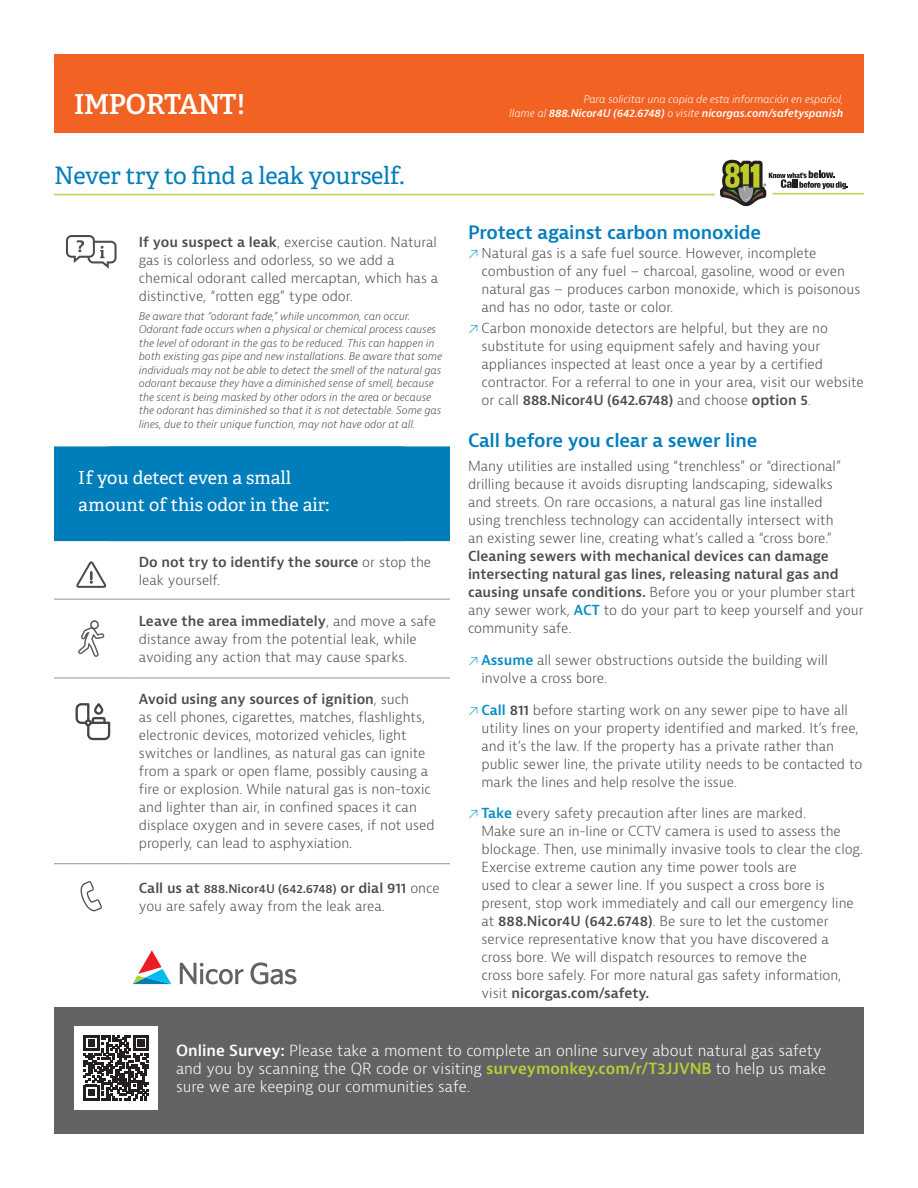
<style>
.page{position:relative;width:918px;height:1188px;background:#fff}
.page>*{position:absolute;margin:0;border:0;box-sizing:border-box;transform-origin:0 0}
._8__SHOUT-OUT{font:600 28.5px "Bitter";letter-spacing:-.025em;color:#fff}
._0__Title{font:24px "Adelle";letter-spacing:-.01em;color:#007dbb}
._1__subhead{font:600 18px "Bernina Sans";letter-spacing:-.01em;color:#007dbb}
.t1{font:18px/27px "Adelle";color:#fff}
._6__footers{font:300 15px/18px "Bernina Sans";color:#fff}
._4__bullets{font:300 13.5px/18px "Bernina Sans";color:#4b4c4d}
._2__body{font:300 13.5px/18px "Bernina Sans";color:#4b4c4d}
._2__body-2{font:600 13.5px/18px "Bernina Sans";color:#4b4c4d}
._2__body-3{font:600 11.7px "Bernina Sans";color:#4b4c4d}
._2__body-4{font:italic 300 10.5px/13.5px "Bernina Sans";letter-spacing:-.01em;color:#4b4c4d}
.t2{font:italic 300 10.5px/13.5px "Bernina Sans";letter-spacing:-.01em;color:#fff;text-align:right}
.s1{font-weight:600}
.s2{font-weight:300}
.s3{font-size:13.5px}
.s4{font-weight:300;font-size:13.5px}
.s5{font-size:11.7px;color:#058ac3}
.s6{font-weight:600;color:#058ac3}
.s7{font-weight:600;color:#b3d234}
</style>
<div class="page">
<svg style="left:720px;top:160px;width:128px;height:46px"></svg>
<hr style="left:54px;top:194px;width:661px;height:1px;background:#bdd752">
<hr style="left:773px;top:193px;width:91px;height:1px;background:#bdd752">
<div style="left:54px;top:54px;width:810px;height:78px;background:#f26223"></div>
<div style="left:54px;top:1008px;width:810px;height:126px;background:#636366"></div>
<hr style="left:54px;top:599px;width:78px;height:1px;background:#939598">
<hr style="left:132px;top:599px;width:318px;height:1px;background:#939598">
<hr style="left:54px;top:678px;width:78px;height:1px;background:#939598">
<hr style="left:132px;top:678px;width:318px;height:1px;background:#939598">
<hr style="left:54px;top:863px;width:78px;height:1px;background:#939598">
<hr style="left:132px;top:863px;width:318px;height:1px;background:#939598">
<svg style="left:66px;top:236px;width:51px;height:33px"></svg>
<svg style="left:76px;top:561px;width:30px;height:27px"></svg>
<svg style="left:78px;top:620px;width:26px;height:37px"></svg>
<svg style="left:76px;top:703px;width:34px;height:37px"></svg>
<svg style="left:80px;top:881px;width:22px;height:30px"></svg>
<div style="left:54px;top:446px;width:396px;height:95px;background:#007dbb"></div>
<svg style="left:132px;top:950px;width:39px;height:34px"></svg>
<svg style="left:180px;top:962px;width:117px;height:22px"></svg>
<div style="left:75px;top:1026px;width:83px;height:84px;background:#fff"></div>
<svg style="left:84px;top:1035px;width:65px;height:66px"></svg>
<p class="_8__SHOUT-OUT" style="left:74px;top:86px;width:173px">IMPORTANT!</p>
<p class="_0__Title" style="left:54px;top:161px;width:352px">Never try to find a leak yourself.</p>
<p class="_2__body" style="left:139px;top:233px;width:301px"><span class="s1">If you suspect a leak</span>, exercise caution. Natural gas is colorless and odorless, so we add a chemical odorant called mercaptan, which has a distinctive, “rotten egg” type odor.</p>
<p class="_2__body-4" style="left:139px;top:309px;width:305px">Be aware that “odorant fade,” while uncommon, can occur.<br>Odorant fade occurs when a physical or chemical process causes the level of odorant in the gas to be reduced. This can happen in both existing gas pipe and new installations. Be aware that some individuals may not be able to detect the smell of the natural gas odorant because they have a diminished sense of smell, because the scent is being masked by other odors in the area or because the odorant has diminished so that it is not detectable. Some gas lines, due to their unique function, may not have odor at all.</p>
<h3 class="t1" style="left:79px;top:465px;width:252px">If you detect even a small amount of this odor in the air:</h3>
<p class="_2__body-2" style="left:139px;top:553px;width:294px">Do not try to identify the source <span class="s2">or stop the leak yourself.</span></p>
<p class="_2__body" style="left:139px;top:612px;width:299px"><span class="s1">Leave the area immediately</span>, and move a safe distance away from the potential leak, while avoiding any action that may cause sparks.</p>
<p class="_2__body" style="left:139px;top:691px;width:297px"><span class="s1">Avoid using any sources of ignition</span>, such<br>as cell phones, cigarettes, matches, flashlights, electronic devices, motorized vehicles, light switches or landlines, as natural gas can ignite from a spark or open flame, possibly causing a fire or explosion. While natural gas is non-toxic and lighter than air, in confined spaces it can displace oxygen and in severe cases, if not used properly, can lead to asphyxiation.</p>
<p class="_2__body-3" style="left:139px;top:881px;width:302px"><span class="s3">Call us at</span> 888.Nicor4U (642.6748) <span class="s3">or dial 911</span> <span class="s4">once</span></p>
<p class="_2__body" style="left:139px;top:897px;width:248px">you are safely away from the leak area.</p>
<p class="t2" style="left:509px;top:93px;width:336px">Para solicitar una copia de esta información en español,<br>llame al <span class="s1">888.Nicor4U (642.6748)</span> o visite <span class="s1">nicorgas.com/safetyspanish</span></p>
<p class="_1__subhead" style="left:468px;top:221px;width:295px">Protect against carbon monoxide</p>
<p class="_4__bullets" style="left:482px;top:244px;width:380px;text-indent:-14px"><span class="s5">↗</span> Natural gas is a safe fuel source. However, incomplete combustion of any fuel – charcoal, gasoline, wood or even natural gas – produces carbon monoxide, which is poisonous and has no odor, taste or color.</p>
<p class="_4__bullets" style="left:482px;top:320px;width:384px;text-indent:-14px"><span class="s5">↗</span> Carbon monoxide detectors are helpful, but they are no substitute for using equipment safely and having your appliances inspected at least once a year by a certified contractor. For a referral to one in your area, visit our website or call <span class="s1">888.Nicor4U (642.6748)</span> and choose <span class="s1">option 5</span>.</p>
<p class="_1__subhead" style="left:468px;top:429px;width:291px">Call before you clear a sewer line</p>
<p class="_2__body" style="left:468px;top:457px;width:397px">Many utilities are installed using “trenchless” or “directional” drilling because it avoids disrupting landscaping, sidewalks<br>and streets. On rare occasions, a natural gas line installed<br>using trenchless technology can accidentally intersect with<br>an existing sewer line, creating what’s called a “cross bore.” <span class="s1">Cleaning sewers with mechanical devices can damage intersecting natural gas lines, releasing natural gas and causing unsafe conditions.</span> Before you or your plumber start any sewer work, <span class="s6">ACT</span> to do your part to keep yourself and your community safe.</p>
<p class="_4__bullets" style="left:482px;top:652px;width:348px;text-indent:-14px"><span class="s5">↗</span> <span class="s6">Assume</span> all sewer obstructions outside the building will involve a cross bore.</p>
<p class="_4__bullets" style="left:482px;top:701px;width:382px;text-indent:-14px"><span class="s5">↗</span> <span class="s6">Call</span> <span class="s1">811</span> before starting work on any sewer pipe to have all utility lines on your property identified and marked. It’s free, and it’s the law. If the property has a private rather than public sewer line, the private utility needs to be contacted to mark the lines and help resolve the issue.</p>
<p class="_4__bullets" style="left:482px;top:805px;width:383px;text-indent:-14px"><span class="s5">↗</span> <span class="s6">Take</span> every safety precaution after lines are marked.<br>Make sure an in-line or CCTV camera is used to assess the blockage. Then, use minimally invasive tools to clear the clog.<br>Exercise extreme caution any time power tools are<br>used to clear a sewer line. If you suspect a cross bore is present, stop work immediately and call our emergency line at <span class="s1">888.Nicor4U (642.6748)</span>. Be sure to let the customer service representative know that you have discovered a<br>cross bore. We will dispatch resources to remove the<br>cross bore safely. For more natural gas safety information, visit <span class="s1">nicorgas.com/safety.</span></p>
<p class="_6__footers" style="left:176px;top:1042px;width:652px"><span class="s1">Online Survey:</span> Please take a moment to complete an online survey about natural gas safety and you by scanning the QR code or visiting <span class="s7">surveymonkey.com/r/T3JJVNB</span> to help us make sure we are keeping our communities safe.</p>
</div>
